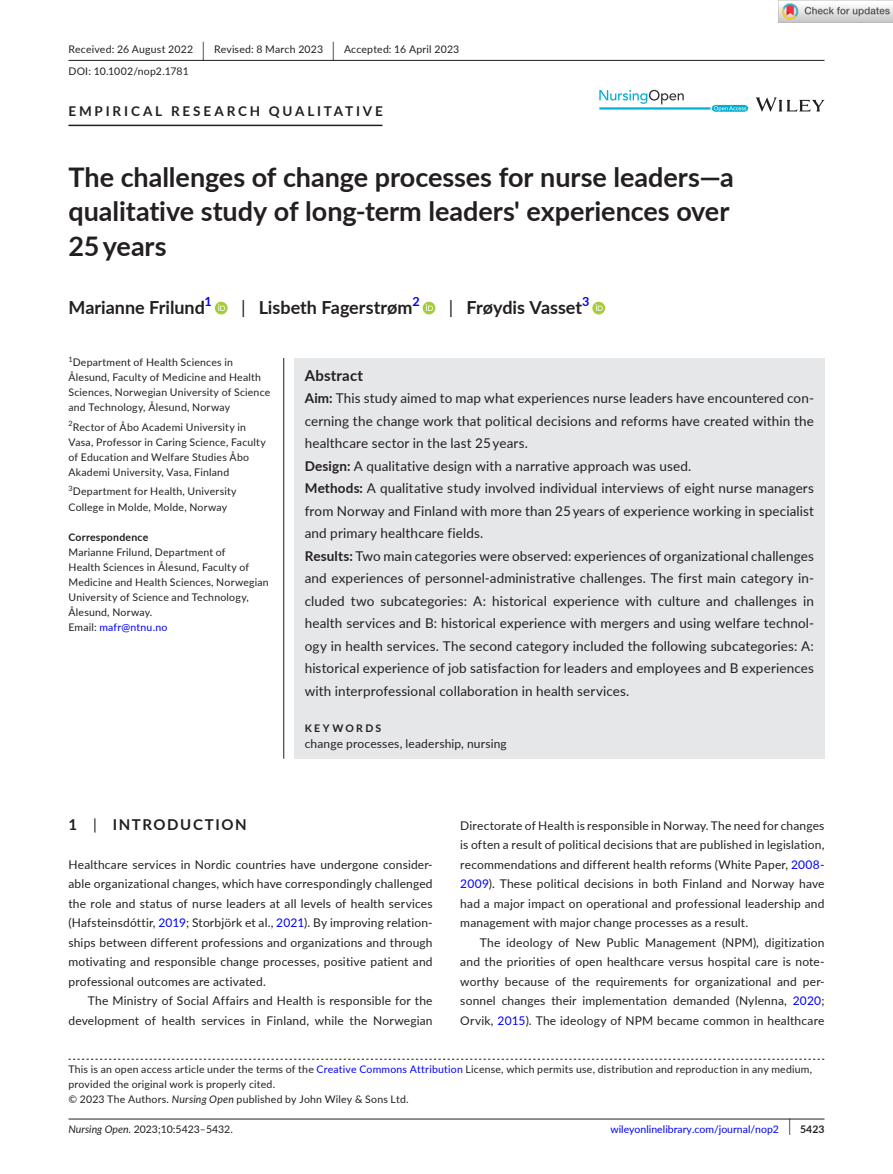
<style>
.page{position:relative;width:893px;height:1174px;background:#fff}
.page>*{position:absolute;margin:0;border:0;box-sizing:border-box;transform-origin:0 0}
.t1{font:700 27px/34.5px "Lato";color:#231f20}
.t2{font:700 18px "Lato";color:#231f20}
.t3{font:700 15px "Lato";letter-spacing:.1em;color:#231f20}
.t4{font:700 15px "Lato";letter-spacing:.015em;color:#231f20}
.t5{font:13.5px/22.5px "Lato";letter-spacing:.01em;color:#231f20}
.t6{font:700 13.5px "Lato";letter-spacing:.21em;color:#231f20}
.t7{font:700 12.6px "Lato";color:#00f}
.t8{font:12px/19.5px "Lato";letter-spacing:.015em;color:#231f20;text-align:justify}
.t9{font:10.5px/15px "Lato";letter-spacing:.02em;color:#231f20}
.t10{font:10.5px "Lato";color:#00f}
.t11{font:10.5px "Lato";color:#231f20}
.t12{font:700 10.5px "Lato";letter-spacing:.02em;color:#231f20}
.t13{font:700 10.5px "Lato";letter-spacing:.22em;color:#231f20}
.t14{font:7.35px "Lato";color:#231f20}
.s1{font-size:19.65px}
.s2{font-weight:400}
.s3{color:#00f}
.s4{font-weight:700}
.s5{font-style:italic}
.s6{font-size:17.4px;color:#231f20}
.s7{font-weight:700;color:#231f20}
</style>
<div class="page">
<hr style="left:68px;top:1118px;width:756px;height:1px;background:#231f20">
<svg style="left:756px;top:97px;width:68px;height:15px"></svg>
<svg style="left:599px;top:90px;width:149px;height:22px"></svg>
<hr style="left:68px;top:60px;width:756px;height:1px;background:#231f20">
<hr style="left:68px;top:125px;width:314px;height:1px;background:#231f20">
<svg style="left:215px;top:302px;width:13px;height:12px"></svg>
<svg style="left:218px;top:304px;width:7px;height:7px"></svg>
<div style="left:423px;top:302px;width:12px;height:12px;background:#a5cd39;border-radius:50%"></div>
<svg style="left:426px;top:304px;width:7px;height:7px"></svg>
<svg style="left:592px;top:302px;width:13px;height:12px"></svg>
<svg style="left:596px;top:304px;width:7px;height:7px"></svg>
<svg style="left:68px;top:1058px;width:756px;height:1px"></svg>
<div style="left:294px;top:358px;width:530px;height:400px;background:#e6e7e9"></div>
<hr style="left:283px;top:358px;width:1px;height:400px;background:#231f20">
<img style="left:779px;top:0;width:114px;height:23px">
<p class="t9" style="left:68px;top:38px;width:392px;line-height:21.8px">Received: 26 August 2022 <span class="s1">|</span> Revised: 8 March 2023 <span class="s1">|</span> Accepted: 16 April 2023<br>DOI: 10.1002/nop2.1781</p>
<p class="t6" style="left:68px;top:101px;width:316px">EMPIRICAL RESEARCH QUALITATIVE</p>
<h1 class="t1" style="left:68px;top:159px;width:667px">The challenges of change processes for nurse leaders—a qualitative study of long-term leaders' experiences over<br>25 years</h1>
<h2 class="t2" style="left:68px;top:295px;width:138px">Marianne Frilund</h2>
<p class="t7" style="left:205px;top:292px;width:9px">1</p>
<h2 class="t2" style="left:241px;top:295px;width:173px"><span class="s2">|</span> Lisbeth Fagerstrøm</h2>
<p class="t7" style="left:412px;top:292px;width:9px">2</p>
<h2 class="t2" style="left:449px;top:295px;width:135px"><span class="s2">|</span> Frøydis Vasset</h2>
<p class="t7" style="left:582px;top:292px;width:9px">3</p>
<p class="t14" style="left:68px;top:354px;width:6px">1</p>
<p class="t9" style="left:68px;top:355px;width:203px;text-indent:4px">Department of Health Sciences in Ålesund, Faculty of Medicine and Health Sciences, Norwegian University of Science and Technology, Ålesund, Norway</p>
<p class="t9" style="left:68px;top:419px;width:199px"><sup>2</sup>Rector of Åbo Academi University in Vasa, Professor in Caring Science, Faculty of Education and Welfare Studies Åbo Akademi University, Vasa, Finland</p>
<p class="t9" style="left:68px;top:484px;width:170px"><sup>3</sup>Department for Health, University<br>College in Molde, Molde, Norway</p>
<p class="t12" style="left:68px;top:529px;width:81px">Correspondence</p>
<p class="t9" style="left:68px;top:544px;width:202px">Marianne Frilund, Department of<br>Health Sciences in Ålesund, Faculty of<br>Medicine and Health Sciences, Norwegian<br>University of Science and Technology,<br>Ålesund, Norway.<br>Email: <span class="s3">mafr@ntnu.no</span></p>
<p class="t4" style="left:305px;top:364px;width:60px">Abstract</p>
<p class="t5" style="left:305px;top:386px;width:511px"><span class="s4">Aim:</span> This study aimed to map what experiences nurse leaders have encountered con&shy;cerning the change work that political decisions and reforms have created within the healthcare sector in the last 25 years.<br><span class="s4">Design:</span> A qualitative design with a narrative approach was used.<br><span class="s4">Methods:</span> A qualitative study involved individual interviews of eight nurse managers from Norway and Finland with more than 25 years of experience working in specialist and primary healthcare fields.<br><span class="s4">Results:</span> Two main categories were observed: experiences of organizational challenges and experiences of personnel-administrative challenges. The first main category in&shy;cluded two subcategories: A: historical experience with culture and challenges in health services and B: historical experience with mergers and using welfare technol&shy;ogy in health services. The second category included the following subcategories: A: historical experience of job satisfaction for leaders and employees and B experiences with interprofessional collaboration in health services.</p>
<p class="t13" style="left:305px;top:720px;width:78px">KEYWORDS</p>
<p class="t8" style="left:305px;top:733px;width:204px">change processes, leadership, nursing</p>
<p class="t3" style="left:68px;top:813px;width:180px">1 <span class="s2">|</span> INTRODUCTION</p>
<p class="t8" style="left:68px;top:854px;width:366px">Healthcare services in Nordic countries have undergone consider&shy;able organizational changes, which have correspondingly challenged the role and status of nurse leaders at all levels of health services (Hafsteinsdóttir, <span class="s3">2019</span>; Storbjörk et al., <span class="s3">2021</span>). By improving relation&shy;ships between different professions and organizations and through motivating and responsible change processes, positive patient and professional outcomes are activated.</p>
<p class="t8" style="left:68px;top:990px;width:366px;text-align:right">The Ministry of Social Affairs and Health is responsible for the development of health services in Finland, while the Norwegian</p>
<p class="t8" style="left:460px;top:815px;width:366px">Directorate of Health is responsible in Norway. The need for changes is often a result of political decisions that are published in legislation, recommendations and different health reforms (White Paper, <span class="s3">2008- 2009</span>). These political decisions in both Finland and Norway have had a major impact on operational and professional leadership and management with major change processes as a result.</p>
<p class="t8" style="left:460px;top:932px;width:366px;text-indent:20px">The ideology of New Public Management (NPM), digitization and the priorities of open healthcare versus hospital care is note&shy;worthy because of the requirements for organizational and per&shy;sonnel changes their implementation demanded (Nylenna, <span class="s3">2020</span>; Orvik, <span class="s3">2015</span>). The ideology of NPM became common in healthcare</p>
<p class="t9" style="left:68px;top:1061px;width:745px">This is an open access article under the terms of the <span class="s3">Creative Commons Attribution</span> License, which permits use, distribution and reproduction in any medium, provided the original work is properly cited.<br>© 2023 The Authors. <span class="s5">Nursing Open</span> published by John Wiley &amp; Sons Ltd.</p>
<p class="t11" style="left:68px;top:1121px;width:166px"><span class="s5">Nursing Open.</span> 2023;10:5423–5432.</p>
<p class="t10" style="left:610px;top:1121px;width:216px">wileyonlinelibrary.com/journal/nop2 <span class="s6">|</span> <span class="s7">5423</span></p>
</div>
